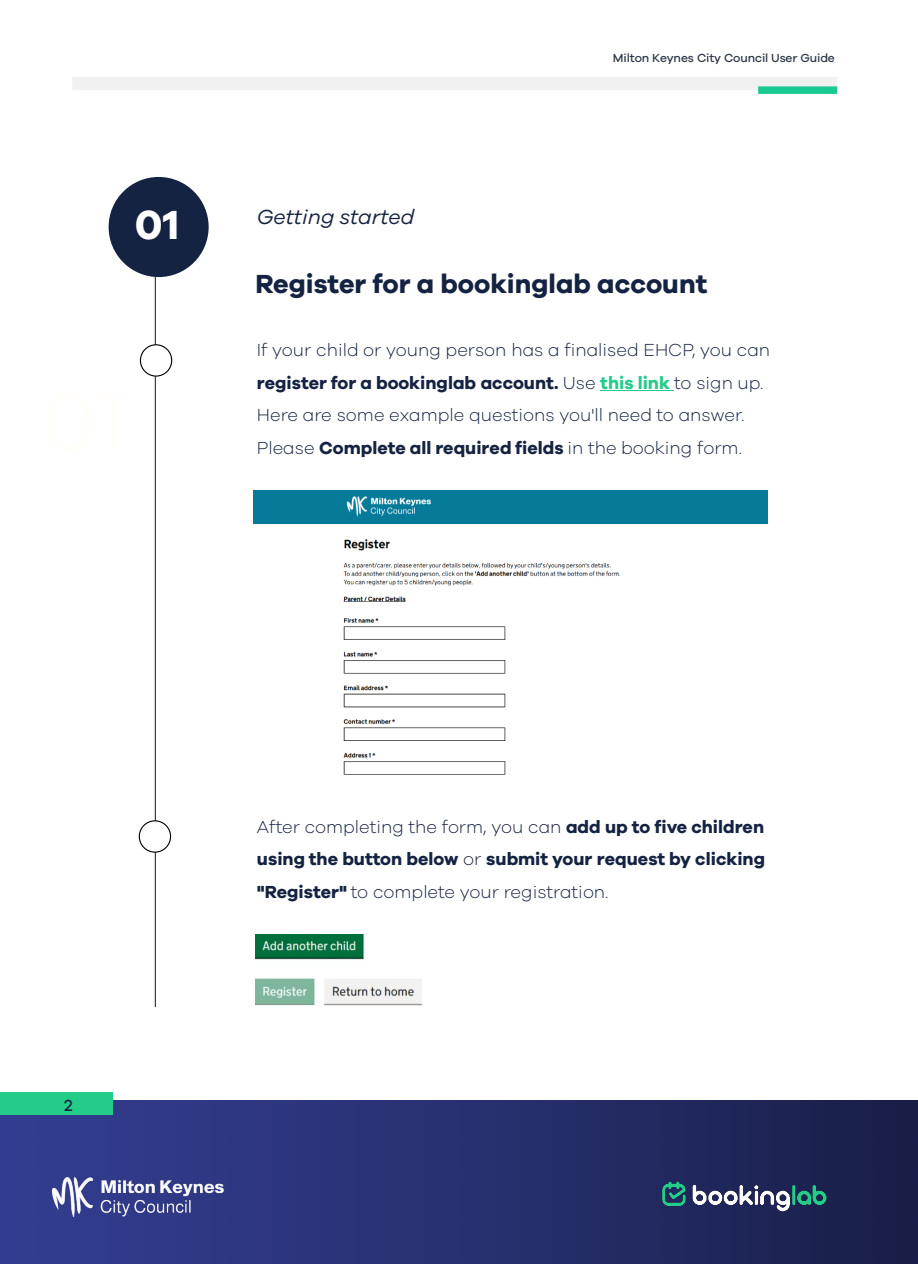
<style>
.page{position:relative;width:918px;height:1264px;background:#fff}
.page>*{position:absolute;margin:0;border:0;box-sizing:border-box;transform-origin:0 0}
.t1{font:700 42px "Galano Grotesque";color:#fff}
.t2{font:700 27px "Galano Grotesque";color:#152342}
.t3{font:italic 21px "Galano Grotesque";color:#152342}
.t4{font:300 18px/32.4px "Galano Grotesque";color:#152342}
.t5{font:700 18px/32.4px "Galano Grotesque";color:#152342;text-align:justify}
.t6{font:500 16.5px "Galano Grotesque";color:#152342}
.t7{font:500 12px "Galano Grotesque";letter-spacing:-.01em;color:#2c3747}
.s1{font-weight:700}
.s2{font-weight:700;color:#24cc89}
.s3{font-weight:300}
</style>
<div class="page">
<div style="left:72px;top:77px;width:765px;height:13px;background:#f1f1f2"></div>
<div style="left:758px;top:86px;width:79px;height:8px;background:#19c991"></div>
<img style="left:0;top:1100px;width:918px;height:163px">
<div style="left:0;top:1091px;width:113px;height:23px;background:#24cc89"></div>
<img style="left:650px;top:1175px;width:187px;height:38px">
<img style="left:49px;top:1172px;width:179px;height:44px">
<hr style="left:155px;top:233px;width:1px;height:773px;background:#2e2e2e">
<div style="left:109px;top:177px;width:100px;height:100px;background:#152342;border-radius:50%"></div>
<hr style="left:600px;top:390px;width:74px;height:1px;background:#24cc89">
<img style="left:255px;top:934px;width:167px;height:72px">
<div style="left:140px;top:345px;width:32px;height:31px;background:#fff;border-radius:50%"></div>
<div style="left:140px;top:344px;width:32px;height:32px;border:1px solid #000;border-radius:50%"></div>
<div style="left:139px;top:820px;width:32px;height:31px;background:#fff;border-radius:50%"></div>
<div style="left:139px;top:820px;width:32px;height:32px;border:1px solid #000;border-radius:50%"></div>
<img style="left:253px;top:490px;width:515px;height:284px">
<p class="t1" style="left:135px;top:199px;width:46px">01</p>
<p class="t3" style="left:257px;top:205px;width:159px">Getting started</p>
<p class="t7" style="left:613px;top:51px;width:223px">Milton Keynes City Council User Guide</p>
<p class="t2" style="left:255px;top:267px;width:454px">Register for a bookinglab account</p>
<p class="t4" style="left:257px;top:333px;width:515px">If your child or young person has a finalised EHCP, you can <span class="s1">register for a bookinglab account.</span> Use <span class="s2">this link</span> to sign up.<br>Here are some example questions you'll need to answer.<br>Please <span class="s1">Complete all required fields</span> in the booking form.</p>
<p class="t6" style="left:64px;top:1095px;width:10px">2</p>
<p class="t5" style="left:257px;top:810px;width:510px"><span class="s3">After completing the form, you can</span> add up to five children using the button below <span class="s3">or</span> submit your request by clicking "Register" <span class="s3">to complete your registration.</span></p>
</div>
